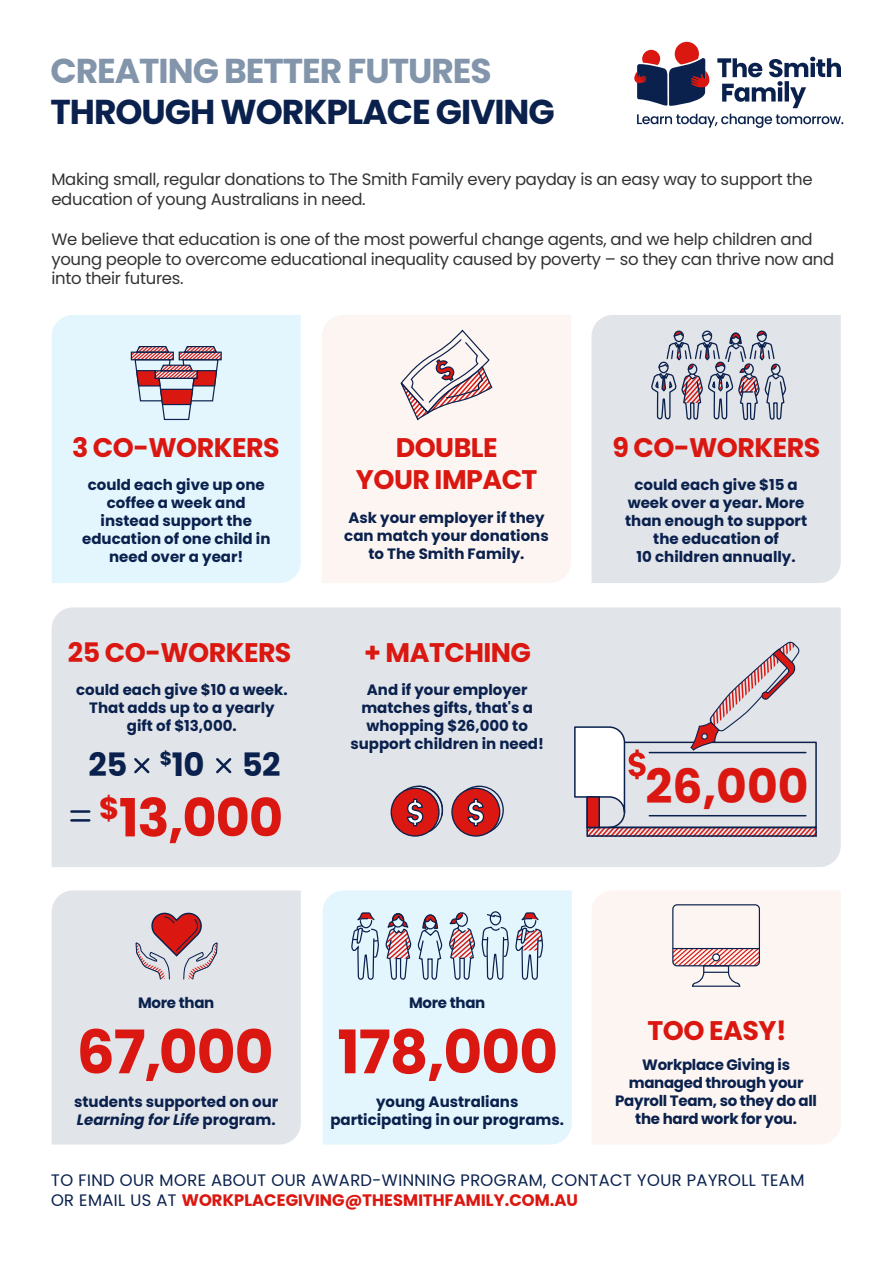
<style>
.page{position:relative;width:893px;height:1263px;background:#fff}
.page>*{position:absolute;margin:0;border:0;box-sizing:border-box;transform-origin:0 0}
.t1{font:700 60px "Poppins";letter-spacing:-.02em;color:#da1710}
.t2{font:700 52.65px "Poppins";color:#da1710}
.t3{font:700 47.25px "Poppins";color:#da1710}
.t4{font:700 34.5px "Poppins";letter-spacing:-.03em;color:#0a214d}
.t5{font:700 34.5px "Poppins";letter-spacing:-.03em;color:#8295ab}
.t6{font:700 32.25px "Poppins";color:#0a214d}
.t7{font:700 26.85px/32.2px "Poppins";letter-spacing:-.02em;color:#da1710;text-align:center}
.t8{font:700 18.75px "Poppins";color:#0a214d}
.t9{font:16.5px/19.8px "Poppins";letter-spacing:-.02em;color:#333}
.t10{font:16.5px/19px "Poppins";color:#0a214d}
.t11{font:700 15px/18px "Poppins";color:#0a214d;text-align:center}
.t12{font:700 15px/18px "Poppins";letter-spacing:-.02em;color:#0a214d;text-align:center}
.s1{font-style:italic}
.s2{font-weight:700;color:#da1710}
</style>
<div class="page">
<div style="left:52px;top:315px;width:249px;height:268px;background:#e4f6fd"></div>
<div style="left:179px;top:352px;width:43px;height:8px;border:1px solid #0a214d"></div>
<svg style="left:131px;top:345px;width:90px;height:76px;background:#c1a6b0"></svg>
<div style="left:817px;top:315px;width:24px;height:268px;background:#e1e4e9"></div>
<div style="left:322px;top:315px;width:249px;height:268px;background:#fdf5f1"></div>
<svg style="left:400px;top:329px;width:93px;height:96px"></svg>
<div style="left:592px;top:891px;width:249px;height:253px;background:#fdf5f1"></div>
<div style="left:323px;top:890px;width:249px;height:254px;background:#e4f6fd"></div>
<div style="left:52px;top:890px;width:249px;height:254px;background:#e1e4e9"></div>
<svg style="left:350px;top:912px;width:28px;height:68px;background:#bac7d5"></svg>
<svg style="left:385px;top:912px;width:58px;height:92px;background:#c7ced9"></svg>
<div style="left:455px;top:912px;width:13px;height:15px;border:1px solid #0a214d;border-radius:50%"></div>
<svg style="left:449px;top:913px;width:26px;height:90px;background:#c5c2cd"></svg>
<div style="left:490px;top:911px;width:11px;height:14px;border:1px solid #0a214d;border-radius:50%"></div>
<svg style="left:482px;top:913px;width:26px;height:211px;background:#d6e9f2"></svg>
<svg style="left:514px;top:912px;width:29px;height:68px;background:#b9bbc7"></svg>
<div style="left:672px;top:904px;width:88px;height:62px;border:1px solid #0a214d;border-radius:4px"></div>
<svg style="left:673px;top:949px;width:86px;height:38px"></svg>
<hr style="left:673px;top:948px;width:86px;height:1px;background:#0a214d">
<div style="left:713px;top:954px;width:6px;height:7px;background:#fff;border-radius:50%"></div>
<div style="left:712px;top:953px;width:8px;height:8px;border:1px solid #0a214d;border-radius:50%"></div>
<div style="left:52px;top:607px;width:789px;height:260px;background:#e1e4e9"></div>
<svg style="left:391px;top:785px;width:53px;height:51px;background:#bb5a5f"></svg>
<svg style="left:455px;top:786px;width:48px;height:48px"></svg>
<div style="left:455px;top:786px;width:49px;height:49px;border:1px solid #0a214d;border-radius:50%"></div>
<div style="left:452px;top:788px;width:48px;height:48px;background:#da1710;border-radius:50%"></div>
<div style="left:451px;top:788px;width:49px;height:49px;border:1px solid #0a214d;border-radius:50%"></div>
<svg style="left:467px;top:798px;width:18px;height:29px"></svg>
<svg style="left:132px;top:756px;width:20px;height:20px"></svg>
<svg style="left:214px;top:756px;width:20px;height:20px"></svg>
<hr style="left:71px;top:810px;width:18px;height:3px;background:#0a214d">
<hr style="left:71px;top:819px;width:18px;height:3px;background:#0a214d">
<div style="left:586px;top:827px;width:231px;height:10px;border:2px solid #0a214d"></div>
<svg style="left:573px;top:315px;width:244px;height:521px;background:#dcdbe0"></svg>
<svg style="left:135px;top:912px;width:83px;height:68px;background:#cba2a8"></svg>
<div style="left:466px;top:612px;width:50px;height:29px;background:#e1e4e9"></div>
<div style="left:466px;top:838px;width:50px;height:29px;background:#e1e4e9"></div>
<svg style="left:717px;top:57px;width:124px;height:51px"></svg>
<svg style="left:637px;top:114px;width:206px;height:14px"></svg>
<svg style="left:634px;top:42px;width:75px;height:64px"></svg>
<h3 class="t5" style="left:51px;top:51px;width:443px">CREATING BETTER FUTURES</h3>
<h3 class="t4" style="left:51px;top:92px;width:506px">THROUGH WORKPLACE GIVING</h3>
<p class="t9" style="left:51px;top:170px;width:763px">Making small, regular donations to The Smith Family every payday is an easy way to support the education of young Australians in need.</p>
<p class="t9" style="left:51px;top:229px;width:784px">We believe that education is one of the most powerful change agents, and we help children and young people to overcome educational inequality caused by poverty – so they can thrive now and into their futures.</p>
<h3 class="t7" style="left:72px;top:431px;width:209px">3 CO-WORKERS</h3>
<h3 class="t7" style="left:612px;top:431px;width:209px">9 CO-WORKERS</h3>
<p class="t11" style="left:82px;top:476px;width:190px">could each give up one coffee a week and instead support the education of one child in need over a year!</p>
<h3 class="t7" style="left:356px;top:431px;width:183px">DOUBLE<br>YOUR IMPACT</h3>
<p class="t11" style="left:625px;top:476px;width:183px">could each give $15 a week over a year. More than enough to support the education of<br>10 children annually.</p>
<p class="t11" style="left:344px;top:508px;width:206px">Ask your employer if they can match your donations to The Smith Family.</p>
<h3 class="t7" style="left:68px;top:637px;width:225px">25 CO-WORKERS</h3>
<p class="t11" style="left:76px;top:681px;width:213px">could each give $10 a week.<br>That adds up to a yearly gift of $13,000.</p>
<p class="t8" style="left:160px;top:748px;width:14px">$</p>
<h3 class="t6" style="left:89px;top:746px;width:40px">25</h3>
<h3 class="t6" style="left:172px;top:746px;width:110px">10 52</h3>
<h2 class="t2" style="left:99px;top:787px;width:185px"><sup>$</sup>13,000</h2>
<h3 class="t7" style="left:364px;top:637px;width:168px">+ MATCHING</h3>
<p class="t11" style="left:350px;top:681px;width:195px">And if your employer matches gifts, that's a whopping $26,000 to support children in need!</p>
<h3 class="t3" style="left:646px;top:759px;width:165px">26,000</h3>
<p class="t12" style="left:138px;top:993px;width:78px">More than</p>
<h1 class="t1" style="left:77px;top:1017px;width:199px">67,000</h1>
<p class="t11" style="left:74px;top:1092px;width:206px;text-align:left">students supported on our<br><span class="s1">Learning for Life</span> program.</p>
<p class="t12" style="left:409px;top:993px;width:78px">More than</p>
<h1 class="t1" style="left:337px;top:1017px;width:222px">178,000</h1>
<p class="t11" style="left:330px;top:1092px;width:235px">young Australians participating in our programs.</p>
<h3 class="t7" style="left:648px;top:1014px;width:141px">TOO EASY!</h3>
<p class="t12" style="left:615px;top:1056px;width:203px">Workplace Giving is managed through your<br>Payroll Team, so they do all the hard work for you.</p>
<p class="t10" style="left:51px;top:1177px;width:755px;rotate:-1deg">TO FIND OUR MORE ABOUT OUR AWARD-WINNING PROGRAM, CONTACT YOUR PAYROLL TEAM<br>OR EMAIL US AT <sup>WORKP</sup><span class="s2">LACEGIVING@THESMITHFAMILY.COM.AU</span></p>
</div>
